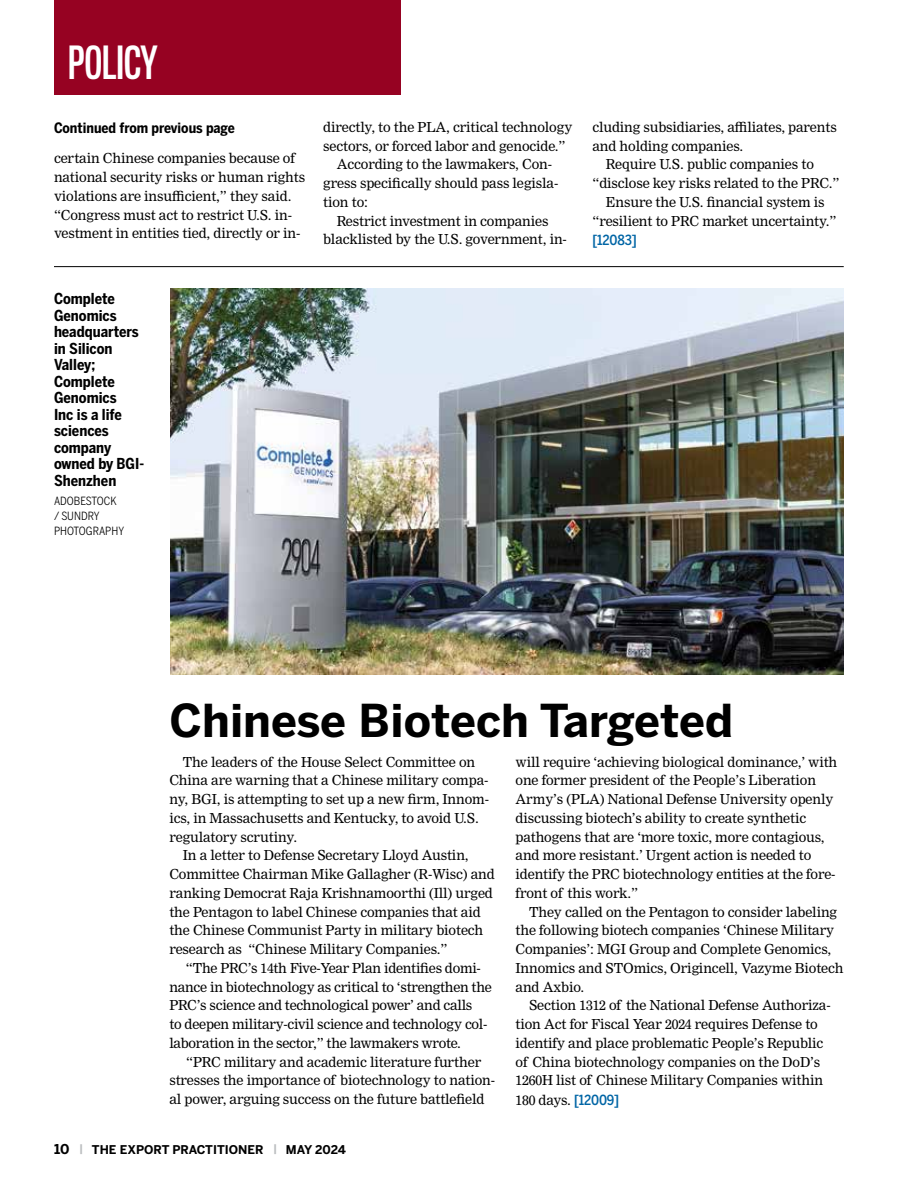
<style>
.page{position:relative;width:918px;height:1188px;background:#fff}
.page>*{position:absolute;margin:0;border:0;box-sizing:border-box;transform-origin:0 0}
.t1{font:700 45px "Benton Sans";color:#000}
.t2{font:42px "Titling Gothic FB Comp Standard";letter-spacing:.005em;color:#fff}
.t3{font:700 15px/16.5px "Benton Sans Cond";color:#000}
.t4{font:700 14.25px "Benton Sans Cond";color:#000}
.t5{font:500 13.8px "Benton Sans Cond";letter-spacing:-.01em;color:#0065a5}
.t6{font:13.5px/18.8px "Nimrod MT Std";letter-spacing:-.01em;color:#000}
.t7{font:700 12px "Benton Sans";color:#000}
.t8{font:11.25px/15px "Benton Sans Cond";color:#000}
.s1{font-family:"Benton Sans Cond";font-weight:500;font-size:13.8px;color:#0065a5}
.s2{font-size:13.5px}
.s3{font-size:10.5px;color:#bcbec0}
</style>
<div class="page">
<div style="left:55px;top:0;width:346px;height:94px;background:#960222"></div>
<hr style="left:54px;top:266px;width:790px;height:1px;background:#000">
<img style="left:171px;top:289px;width:673px;height:386px">
<h2 class="t2" style="left:68px;top:38px;width:91px">POLICY</h2>
<p class="t4" style="left:54px;top:119px;width:182px">Continued from previous page</p>
<p class="t6" style="left:54px;top:149px;width:253px">certain Chinese companies because of national security risks or human rights violations are insufficient,” they said. “Congress must act to restrict U.S. in&shy;vestment in entities tied, directly or in-</p>
<p class="t3" style="left:54px;top:290px;width:92px">Complete<br>Genomics headquarters in Silicon<br>Valley;<br>Complete<br>Genomics<br>Inc is a life sciences company owned by BGI-<br>Shenzhen</p>
<p class="t8" style="left:54px;top:494px;width:72px">ADOBESTOCK / SUNDRY<br>PHOTOGRAPHY</p>
<p class="t6" style="left:323px;top:117px;width:251px">directly, to the PLA, critical technology</p>
<p class="t6" style="left:323px;top:136px;width:244px">sectors, or forced labor and genocide.”</p>
<p class="t6" style="left:337px;top:155px;width:217px">According to the lawmakers, Con-</p>
<p class="t6" style="left:323px;top:173px;width:237px">gress specifically should pass legisla-</p>
<p class="t6" style="left:323px;top:192px;width:46px">tion to:</p>
<p class="t6" style="left:337px;top:211px;width:213px">Restrict investment in companies</p>
<p class="t6" style="left:323px;top:230px;width:245px">blacklisted by the U.S. government, in-</p>
<p class="t6" style="left:592px;top:117px;width:246px">cluding subsidiaries, affiliates, parents</p>
<p class="t6" style="left:592px;top:136px;width:152px">and holding companies.</p>
<p class="t6" style="left:606px;top:155px;width:210px">Require U.S. public companies to</p>
<p class="t6" style="left:592px;top:173px;width:249px">“disclose key risks related to the PRC.”</p>
<p class="t6" style="left:606px;top:192px;width:220px">Ensure the U.S. financial system is</p>
<p class="t6" style="left:592px;top:211px;width:246px">“resilient to PRC market uncertainty.”</p>
<p class="t5" style="left:592px;top:232px;width:46px">[12083]</p>
<h1 class="t1" style="left:169px;top:694px;width:565px">Chinese Biotech Targeted</h1>
<p class="t6" style="left:183px;top:752px;width:294px">The leaders of the House Select Committee on</p>
<p class="t6" style="left:169px;top:771px;width:321px">China are warning that a Chinese military compa-</p>
<p class="t6" style="left:169px;top:789px;width:321px">ny, BGI, is attempting to set up a new firm, Innom-</p>
<p class="t6" style="left:169px;top:808px;width:311px">ics, in Massachusetts and Kentucky, to avoid U.S.</p>
<p class="t6" style="left:169px;top:827px;width:129px">regulatory scrutiny.</p>
<p class="t6" style="left:183px;top:846px;width:287px">In a letter to Defense Secretary Lloyd Austin,</p>
<p class="t6" style="left:169px;top:864px;width:327px">Committee Chairman Mike Gallagher (R-Wisc) and</p>
<p class="t6" style="left:169px;top:883px;width:325px">ranking Democrat Raja Krishnamoorthi (Ill) urged</p>
<p class="t6" style="left:169px;top:902px;width:313px">the Pentagon to label Chinese companies that aid</p>
<p class="t6" style="left:169px;top:921px;width:315px">the Chinese Communist Party in military biotech</p>
<p class="t6" style="left:169px;top:939px;width:280px">research as “Chinese Military Companies.”</p>
<p class="t6" style="left:186px;top:958px;width:297px">“The PRC’s 14th Five-Year Plan identifies domi-</p>
<p class="t6" style="left:169px;top:977px;width:324px">nance in biotechnology as critical to ‘strengthen the</p>
<p class="t6" style="left:169px;top:996px;width:305px">PRC’s science and technological power’ and calls</p>
<p class="t6" style="left:169px;top:1014px;width:320px">to deepen military-civil science and technology col-</p>
<p class="t6" style="left:169px;top:1033px;width:293px">laboration in the sector,” the lawmakers wrote.</p>
<p class="t6" style="left:186px;top:1052px;width:297px">“PRC military and academic literature further</p>
<p class="t6" style="left:169px;top:1071px;width:327px">stresses the importance of biotechnology to nation-</p>
<p class="t6" style="left:169px;top:1089px;width:317px">al power, arguing success on the future battlefield</p>
<p class="t6" style="left:516px;top:752px;width:323px">will require ‘achieving biological dominance,’ with one former president of the People’s Liberation Army’s (PLA) National Defense University openly discussing biotech’s ability to create synthetic pathogens that are ‘more toxic, more contagious, and more resistant.’ Urgent action is needed to identify the PRC biotechnology entities at the fore&shy;front of this work.”</p>
<p class="t6" style="left:516px;top:902px;width:329px;text-indent:14px">They called on the Pentagon to consider labeling the following biotech companies ‘Chinese Military Companies’: MGI Group and Complete Genomics, Innomics and STOmics, Origincell, Vazyme Biotech and Axbio.</p>
<p class="t6" style="left:516px;top:996px;width:317px;text-indent:14px">Section 1312 of the National Defense Authoriza&shy;tion Act for Fiscal Year 2024 requires Defense to identify and place problematic People’s Republic of China biotechnology companies on the DoD’s 1260H list of Chinese Military Companies within 180 days. <span class="s1">[12009]</span></p>
<p class="t7" style="left:54px;top:1142px;width:294px"><span class="s2">10</span> <span class="s3">|</span> THE EXPORT PRACTITIONER <span class="s3">|</span> MAY 2024</p>
</div>
